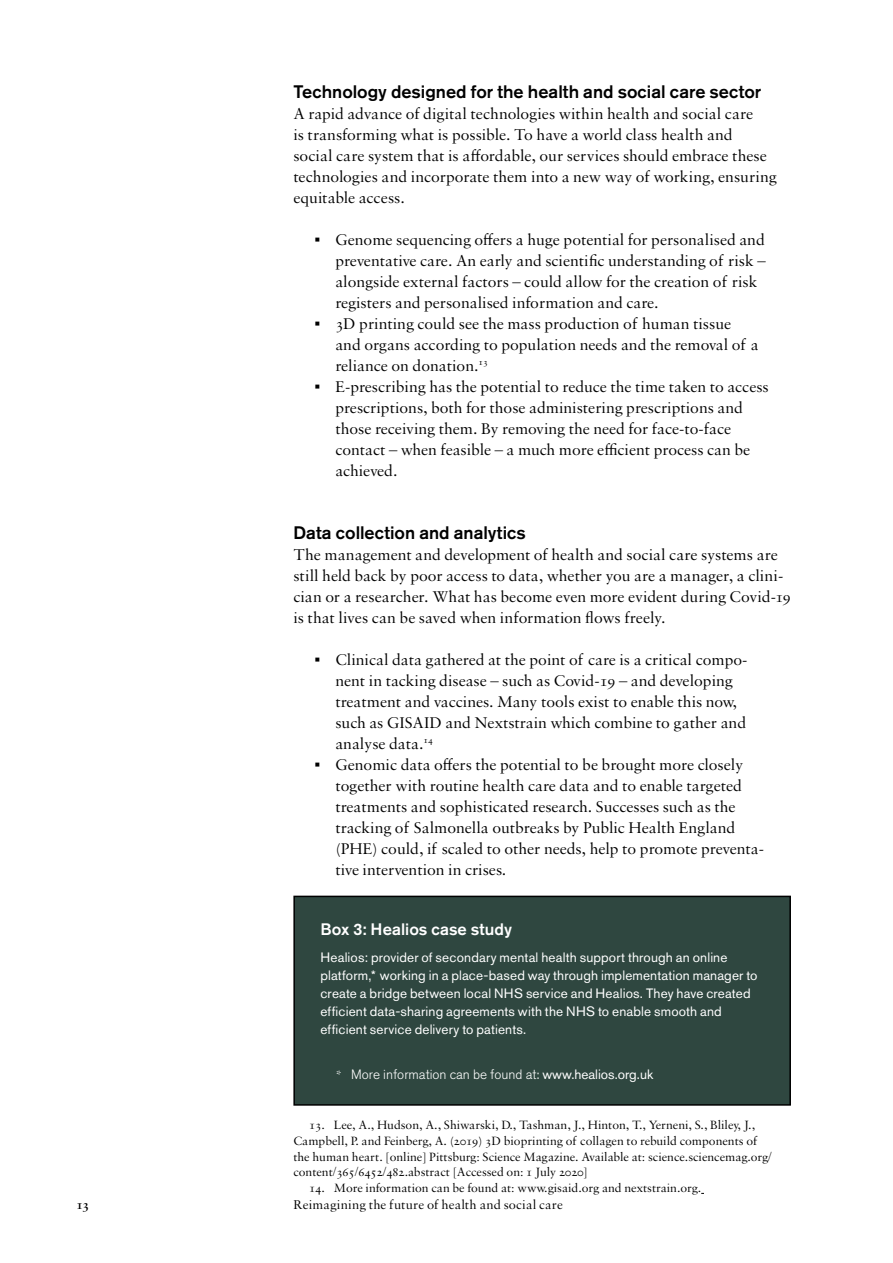
<style>
.page{position:relative;width:893px;height:1263px;background:#fff}
.page>*{position:absolute;margin:0;border:0;box-sizing:border-box;transform-origin:0 0}
.t1{font:500 18px "Akzidenz Grotesk Std";color:#000}
.t2{font:16.5px/21px "Sabon MT Std";color:#000}
.t3{font:500 16.5px "Akzidenz Grotesk Std";color:#fff}
.t4{font:13.5px/18px "Akzidenz Grotesk Std";letter-spacing:.01em;color:#fff}
.t5{font:300 13.5px "Akzidenz Grotesk Std";color:#fff}
.t6{font:13.5px "Sabon MT Std";letter-spacing:.015em;color:#000}
.t7{font:600 13.5px "Sabon MT Std";color:#000}
.t8{font:12.75px/15.8px "Sabon MT Std";color:#000}
.s1{font-family:"Akzidenz Grotesk Std";font-weight:300;font-size:18px}
.s2{font-family:"Sabon MT Std";font-weight:400;font-size:12.75px}
.s3{font-weight:400}
</style>
<div class="page">
<div style="left:294px;top:896px;width:496px;height:209px;background:#2f4740"></div>
<div style="left:293px;top:896px;width:498px;height:210px;border:2px solid #000"></div>
<p class="t1" style="left:293px;top:80px;width:469px">Technology designed for the health and social care sector</p>
<p class="t2" style="left:293px;top:102px;width:485px">A rapid advance of digital technologies within health and social care<br>is transforming what is possible. To have a world class health and<br>social care system that is affordable, our services should embrace these technologies and incorporate them into a new way of working, ensuring equitable access.</p>
<p class="t2" style="left:335px;top:228px;width:432px;text-indent:-21px"><span class="s1">•</span> Genome sequencing offers a huge potential for personalised and preventative care. An early and scientific understanding of risk – alongside external factors – could allow for the creation of risk registers and personalised information and care.</p>
<p class="t2" style="left:335px;top:312px;width:425px;text-indent:-21px"><span class="s1">•</span> 3D printing could see the mass production of human tissue and organs according to population needs and the removal of a reliance on donation.<sup>13</sup></p>
<p class="t2" style="left:335px;top:375px;width:435px;text-indent:-21px"><span class="s1">•</span> E-prescribing has the potential to reduce the time taken to access prescriptions, both for those administering prescriptions and those receiving them. By removing the need for face-to-face contact – when feasible – a much more efficient process can be achieved.</p>
<p class="t1" style="left:293px;top:521px;width:234px">Data collection and analytics</p>
<p class="t2" style="left:293px;top:543px;width:499px">The management and development of health and social care systems are still held back by poor access to data, whether you are a manager, a clini&shy;cian or a researcher. What has become even more evident during Covid-19 is that lives can be saved when information flows freely.</p>
<p class="t2" style="left:335px;top:648px;width:414px;text-indent:-21px"><span class="s1">•</span> Clinical data gathered at the point of care is a critical compo&shy;nent in tacking disease – such as Covid-19 – and developing treatment and vaccines. Many tools exist to enable this now, such as GISAID and Nextstrain which combine to gather and analyse data.<sup>14</sup></p>
<p class="t2" style="left:335px;top:753px;width:430px;text-indent:-21px"><span class="s1">•</span> Genomic data offers the potential to be brought more closely together with routine health care data and to enable targeted treatments and sophisticated research. Successes such as the tracking of Salmonella outbreaks by Public Health England (PHE) could, if scaled to other needs, help to promote preventa&shy;tive intervention in crises.</p>
<p class="t3" style="left:320px;top:919px;width:193px">Box 3: Healios case study</p>
<p class="t4" style="left:320px;top:948px;width:439px">Healios: provider of secondary mental health support through an online platform,* working in a place-based way through implementation manager to create a bridge between local NHS service and Healios. They have created efficient data-sharing agreements with the NHS to enable smooth and efficient service delivery to patients.</p>
<p class="t5" style="left:336px;top:1066px;width:319px"><span class="s2">*</span> More information can be found at: <span class="s3">www.healios.org.uk</span></p>
<p class="t8" style="left:293px;top:1117px;width:480px;text-indent:16px">13. Lee, A., Hudson, A., Shiwarski, D., Tashman, J., Hinton, T., Yerneni, S., Bliley, J., Campbell, P. and Feinberg, A. (2019) 3D bioprinting of collagen to rebuild components of the human heart. [online] Pittsburg: Science Magazine. Available at: science.sciencemag.org/ content/365/6452/482.abstract [Accessed on: 1 July 2020]</p>
<p class="t8" style="left:309px;top:1180px;width:394px">14. More information can be found at: www.gisaid.org and nextstrain.org.</p>
<p class="t7" style="left:77px;top:1196px;width:14px">13</p>
<p class="t6" style="left:293px;top:1196px;width:271px">Reimagining the future of health and social care</p>
</div>
